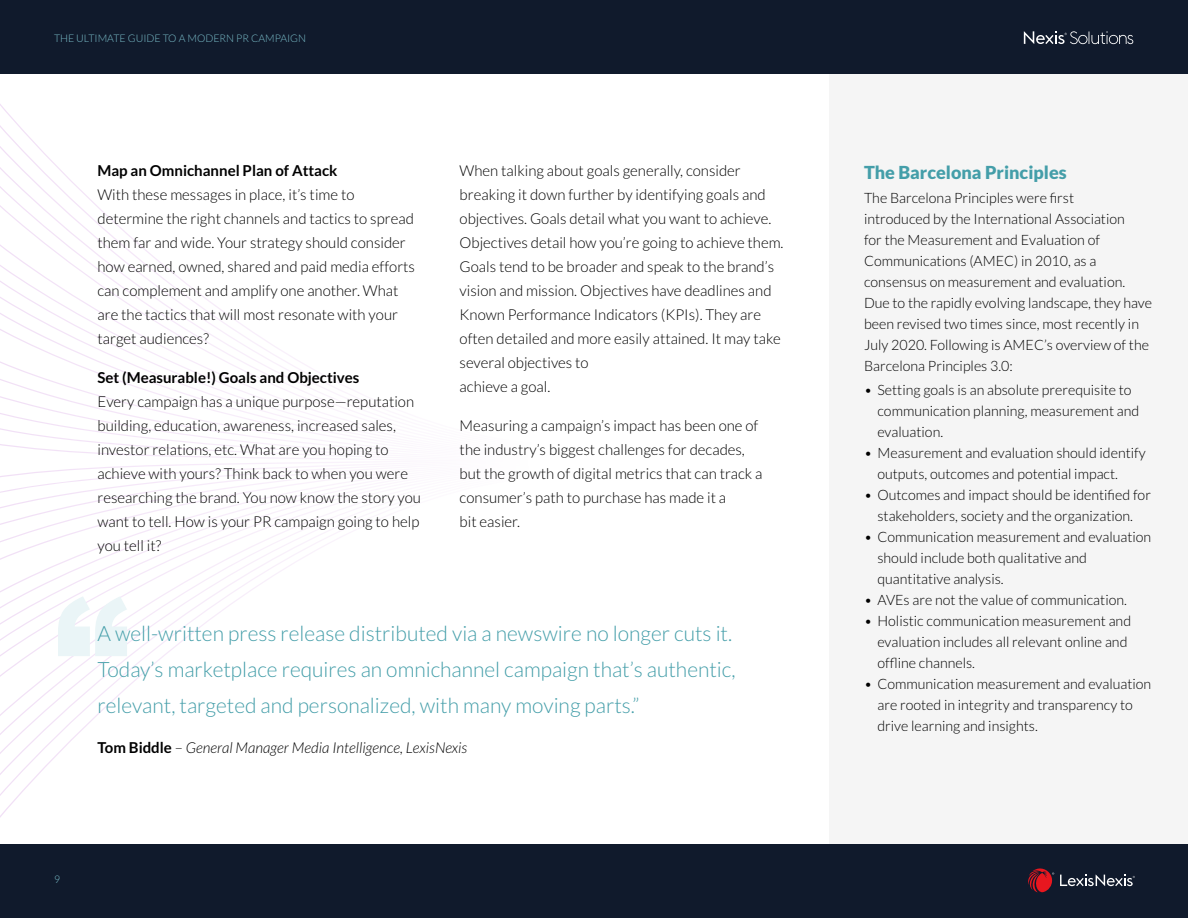
<style>
.page{position:relative;width:1188px;height:918px;background:#fff}
.page>*{position:absolute;margin:0;border:0;box-sizing:border-box;transform-origin:0 0}
.t1{font:900 150px "Arial";color:#eaf5f7}
.t2{font:300 21px/36px "Lato";color:#449ea9}
.t3{font:900 18px "Lato";color:#449ea9}
.t4{font:300 15px/24px "Lato";color:#000}
.t5{font:700 15px "Lato";color:#000}
.t6{font:italic 300 15px "Lato";color:#000}
.t7{font:300 14.25px/21px "Lato";color:#000}
.t8{font:300 10.5px "Lato";color:#7abdc9}
.s1{font-weight:700;font-style:normal}
.s2{font-style:normal}
</style>
<div class="page">
<div style="left:0;top:0;width:1188px;height:74px;background:#101a2c"></div>
<div style="left:0;top:844px;width:1188px;height:74px;background:#101a2c"></div>
<svg style="left:1060px;top:875px;width:75px;height:11px"></svg>
<svg style="left:1028px;top:868px;width:26px;height:25px"></svg>
<svg style="left:1024px;top:31px;width:109px;height:13px"></svg>
<svg style="left:0;top:288px;width:215px;height:17px"></svg>
<svg style="left:0;top:305px;width:238px;height:17px"></svg>
<svg style="left:0;top:322px;width:290px;height:34px"></svg>
<svg style="left:0;top:356px;width:321px;height:18px"></svg>
<svg style="left:0;top:374px;width:359px;height:19px"></svg>
<svg style="left:0;top:616px;width:215px;height:17px"></svg>
<svg style="left:0;top:599px;width:239px;height:17px"></svg>
<svg style="left:0;top:565px;width:291px;height:34px"></svg>
<svg style="left:0;top:547px;width:322px;height:18px"></svg>
<svg style="left:0;top:529px;width:357px;height:18px"></svg>
<svg style="left:0;top:393px;width:368px;height:136px"></svg>
<div style="left:830px;top:74px;width:358px;height:770px;background:#f5f5f5"></div>
<p class="t8" style="left:54px;top:33px;width:254px">THE ULTIMATE GUIDE TO A MODERN PR CAMPAIGN</p>
<p class="t5" style="left:98px;top:162px;width:242px">Map an Omnichannel Plan of Attack</p>
<p class="t4" style="left:98px;top:183px;width:319px">With these messages in place, it’s time to determine the right channels and tactics to spread them far and wide. Your strategy should consider how earned, owned, shared and paid media efforts can complement and amplify one another. What are the tactics that will most resonate with your target audiences?</p>
<p class="t5" style="left:98px;top:369px;width:263px">Set (Measurable!) Goals and Objectives</p>
<p class="t4" style="left:98px;top:390px;width:325px">Every campaign has a unique purpose—reputation building, education, awareness, increased sales, investor relations, etc. What are you hoping to achieve with yours? Think back to when you were researching the brand. You now know the story you want to tell. How is your PR campaign going to help you tell it?</p>
<p class="t4" style="left:460px;top:159px;width:325px">When talking about goals generally, consider breaking it down further by identifying goals and objectives. Goals detail what you want to achieve.<br>Objectives detail how you’re going to achieve them.<br>Goals tend to be broader and speak to the brand’s vision and mission. Objectives have deadlines and Known Performance Indicators (KPIs). They are often detailed and more easily attained. It may take several objectives to<br>achieve a goal.</p>
<p class="t4" style="left:460px;top:414px;width:304px">Measuring a campaign’s impact has been one of the industry’s biggest challenges for decades, but the growth of digital metrics that can track a consumer’s path to purchase has made it a<br>bit easier.</p>
<h1 class="t1" style="left:54px;top:543px;width:77px">“</h1>
<h2 class="t2" style="left:98px;top:615px;width:640px">A well-written press release distributed via a newswire no longer cuts it.<br>Today’s marketplace requires an omnichannel campaign that’s authentic, relevant, targeted and personalized, with many moving parts.”</h2>
<p class="t6" style="left:98px;top:740px;width:371px"><span class="s1">Tom Biddle</span> <span class="s2">–</span> General Manager Media Intelligence, LexisNexis</p>
<p class="t8" style="left:54px;top:874px;width:8px">9</p>
<p class="t3" style="left:864px;top:162px;width:204px">The Barcelona Principles</p>
<p class="t7" style="left:864px;top:187px;width:290px">The Barcelona Principles were first<br>introduced by the International Association<br>for the Measurement and Evaluation of Communications (AMEC) in 2010, as a consensus on measurement and evaluation.<br>Due to the rapidly evolving landscape, they have been revised two times since, most recently in July 2020. Following is AMEC’s overview of the Barcelona Principles 3.0:</p>
<p class="t7" style="left:877px;top:379px;width:263px;text-indent:-13px">• Setting goals is an absolute prerequisite to communication planning, measurement and evaluation.</p>
<p class="t7" style="left:877px;top:442px;width:270px;text-indent:-13px">• Measurement and evaluation should identify outputs, outcomes and potential impact.</p>
<p class="t7" style="left:864px;top:484px;width:289px;text-align:center">• Outcomes and impact should be identified for stakeholders, society and the organization.</p>
<p class="t7" style="left:877px;top:526px;width:275px;text-indent:-13px">• Communication measurement and evaluation should include both qualitative and quantitative analysis.</p>
<p class="t7" style="left:864px;top:589px;width:264px">• AVEs are not the value of communication.</p>
<p class="t7" style="left:877px;top:610px;width:255px;text-indent:-13px">• Holistic communication measurement and evaluation includes all relevant online and offline channels.</p>
<p class="t7" style="left:864px;top:673px;width:289px;text-align:center">• Communication measurement and evaluation are rooted in integrity and transparency to</p>
<p class="t7" style="left:877px;top:715px;width:162px">drive learning and insights.</p>
</div>
